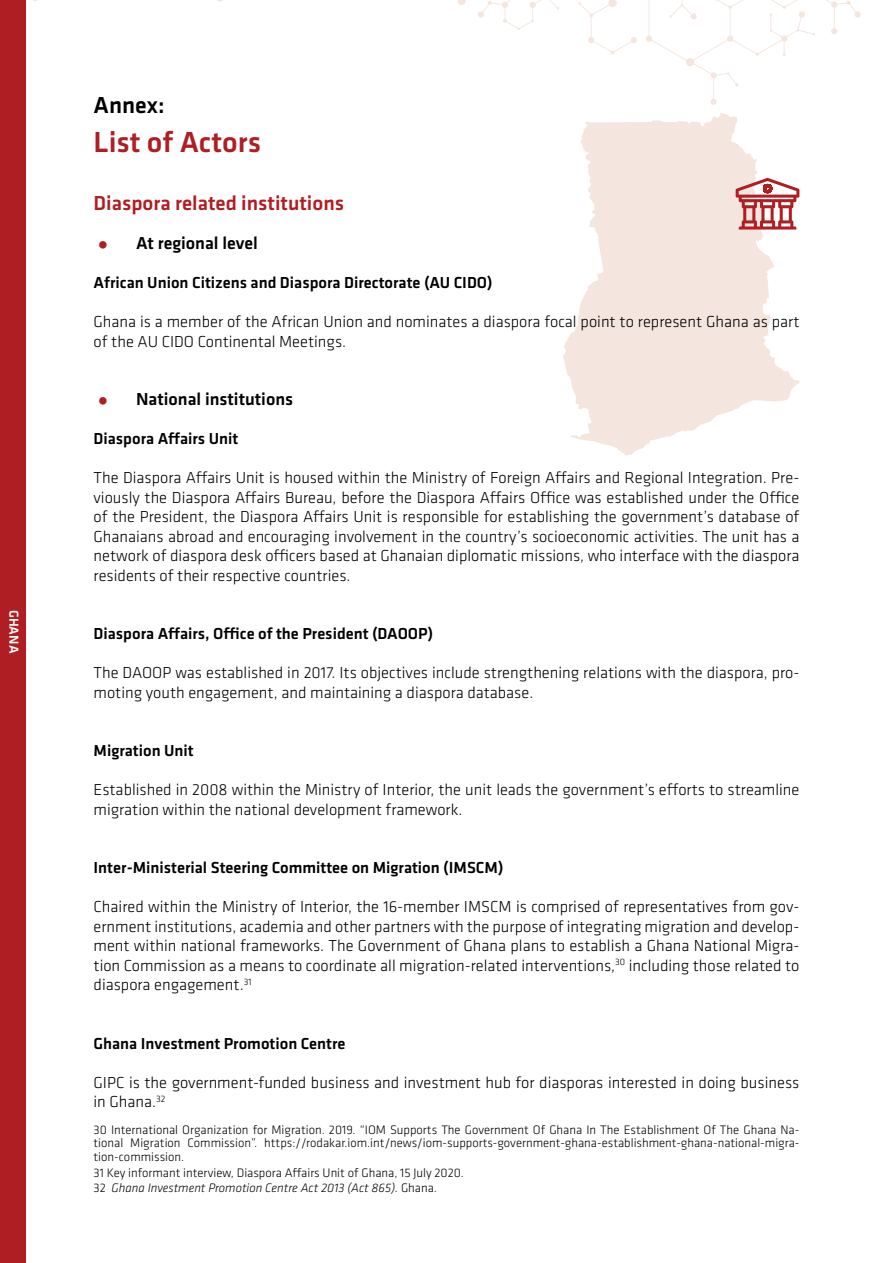
<style>
.page{position:relative;width:893px;height:1263px;background:#fff}
.page>*{position:absolute;margin:0;border:0;box-sizing:border-box;transform-origin:0 0}
.t1{font:500 30px "Klavika";color:#af1e23}
.t2{font:500 24px "Klavika";color:#000}
.t3{font:500 21px "Klavika";color:#af1e23}
.t4{font:500 18px "Klavika";color:#000}
.t5{font:300 16.5px/19.5px "Klavika";color:#000}
.t6{font:500 16.5px "Klavika";color:#000}
.t7{font:500 13.5px "Klavika";color:#fff}
.t8{font:300 12.75px/13.5px "Klavika";color:#000;text-align:justify}
.s1{color:#af1e23}
.s2{font-style:italic}
</style>
<div class="page">
<div style="left:0;top:0;width:26px;height:1263px;background:#af1e23"></div>
<svg style="left:578px;top:0;width:59px;height:55px"></svg>
<svg style="left:457px;top:0;width:102px;height:30px"></svg>
<svg style="left:646px;top:0;width:215px;height:105px"></svg>
<svg style="left:563px;top:113px;width:236px;height:342px;fill:#f4e5de"></svg>
<svg style="left:736px;top:178px;width:63px;height:52px"></svg>
<p class="t7" style="left:23px;top:610px;width:45px;rotate:90deg">GHANA</p>
<h2 class="t2" style="left:94px;top:88px;width:73px">Annex:</h2>
<h1 class="t1" style="left:94px;top:121px;width:169px">List of Actors</h1>
<p class="t3" style="left:94px;top:189px;width:252px">Diaspora related institutions</p>
<p class="t4" style="left:94px;top:231px;width:166px"><span class="s1">•</span> At regional level</p>
<p class="t6" style="left:94px;top:271px;width:400px">African Union Citizens and Diaspora Directorate (AU CIDO)</p>
<p class="t5" style="left:94px;top:312px;width:707px">Ghana is a member of the African Union and nominates a diaspora focal point to represent Ghana as part of the AU CIDO Continental Meetings.</p>
<p class="t4" style="left:94px;top:387px;width:201px"><span class="s1">•</span> National institutions</p>
<p class="t6" style="left:94px;top:427px;width:146px">Diaspora Affairs Unit</p>
<p class="t5" style="left:94px;top:468px;width:707px;text-align:justify">The Diaspora Affairs Unit is housed within the Ministry of Foreign Affairs and Regional Integration. Pre&shy;viously the Diaspora Affairs Bureau, before the Diaspora Affairs Office was established under the Office of the President, the Diaspora Affairs Unit is responsible for establishing the government’s database of Ghanaians abroad and encouraging involvement in the country’s socioeconomic activities. The unit has a network of diaspora desk officers based at Ghanaian diplomatic missions, who interface with the diaspora residents of their respective countries.</p>
<p class="t6" style="left:94px;top:622px;width:341px">Diaspora Affairs, Office of the President (DAOOP)</p>
<p class="t5" style="left:94px;top:663px;width:707px">The DAOOP was established in 2017. Its objectives include strengthening relations with the diaspora, pro&shy;moting youth engagement, and maintaining a diaspora database.</p>
<p class="t6" style="left:94px;top:739px;width:102px">Migration Unit</p>
<p class="t5" style="left:94px;top:780px;width:707px">Established in 2008 within the Ministry of Interior, the unit leads the government’s efforts to streamline migration within the national development framework.</p>
<p class="t6" style="left:94px;top:856px;width:411px">Inter-Ministerial Steering Committee on Migration (IMSCM)</p>
<p class="t5" style="left:94px;top:897px;width:707px;text-align:justify">Chaired within the Ministry of Interior, the 16-member IMSCM is comprised of representatives from gov&shy;ernment institutions, academia and other partners with the purpose of integrating migration and develop&shy;ment within national frameworks. The Government of Ghana plans to establish a Ghana National Migra&shy;tion Commission as a means to coordinate all migration-related interventions,<sup>30</sup> including those related to diaspora engagement.<sup>31</sup></p>
<p class="t6" style="left:94px;top:1032px;width:253px">Ghana Investment Promotion Centre</p>
<p class="t5" style="left:94px;top:1072px;width:707px">GIPC is the government-funded business and investment hub for diasporas interested in doing business in Ghana.<sup>32</sup></p>
<p class="t8" style="left:94px;top:1123px;width:707px">30 International Organization for Migration. 2019. “IOM Supports The Government Of Ghana In The Establishment Of The Ghana Na&shy;tional Migration Commission”. https://rodakar.iom.int/news/iom-supports-government-ghana-establishment-ghana-national-migra&shy;tion-commission.</p>
<p class="t8" style="left:94px;top:1164px;width:372px;line-height:15.6px">31 Key informant interview, Diaspora Affairs Unit of Ghana, 15 July 2020.<br>32 <span class="s2">Ghana Investment Promotion Centre Act 2013 (Act 865).</span> Ghana.</p>
</div>
